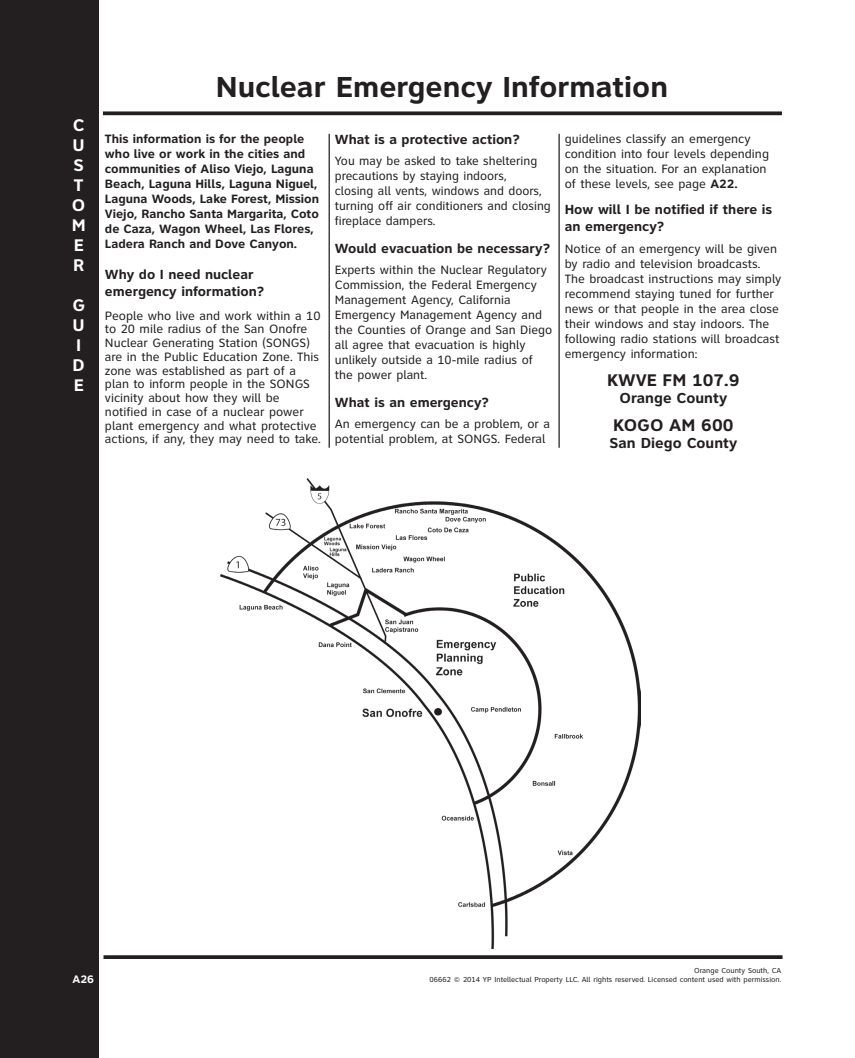
<style>
.page{position:relative;width:855px;height:1058px;background:#fff}
.page>*{position:absolute;margin:0;border:0;box-sizing:border-box;transform-origin:0 0}
.t1{font:700 30px "Clearview ATT";color:#231f20}
.t2{font:700 17.5px "Clearview ATT";color:#231f20}
.t3{font:700 17.5px/20px "Clearview ATT";color:#fff}
.t4{font:700 15px "Clearview ATT";color:#231f20}
.t5{font:700 13.75px/16.5px "Clearview ATT";color:#231f20}
.t6{font:12.5px/15px "Clearview ATT";color:#231f20}
.t7{font:700 12.5px/15px "Clearview ATT";color:#231f20}
.t8{font:700 11.25px "Clearview ATT";color:#fff}
.t9{font:7.5px/9px "Clearview ATT";color:#231f20;text-align:right}
.s1{font-weight:700}
</style>
<div class="page">
<div style="left:0;top:0;width:98px;height:1058px;background:#231f20"></div>
<svg style="left:103px;top:955px;width:680px;height:4px;background:#302d2e"></svg>
<svg style="left:103px;top:111px;width:679px;height:4px;background:#3c3839"></svg>
<hr style="left:559px;top:134px;width:1px;height:314px;background:#231f20">
<hr style="left:329px;top:134px;width:1px;height:314px;background:#231f20">
<img style="left:221px;top:478px;width:419px;height:470px">
<h2 class="t3" style="left:72px;top:116px;width:15px">C<br>U<br>S<br>T<br>O<br>M<br>E<br>R</h2>
<h2 class="t3" style="left:72px;top:296px;width:14px">G<br>U<br>I<br>D<br>E</h2>
<h1 class="t1" style="left:216px;top:72px;width:454px">Nuclear Emergency Information</h1>
<p class="t7" style="left:105px;top:132px;width:216px">This information is for the people who live or work in the cities and communities of Aliso Viejo, Laguna Beach, Laguna Hills, Laguna Niguel, Laguna Woods, Lake Forest, Mission Viejo, Rancho Santa Margarita, Coto de Caza, Wagon Wheel, Las Flores, Ladera Ranch and Dove Canyon.</p>
<p class="t5" style="left:105px;top:267px;width:161px">Why do I need nuclear emergency information?</p>
<p class="t6" style="left:105px;top:309px;width:217px;line-height:13.8px">People who live and work within a 10 to 20 mile radius of the San Onofre Nuclear Generating Station (SONGS) are in the Public Education Zone. This zone was established as part of a plan to inform people in the SONGS vicinity about how they will be notified in case of a nuclear power plant emergency and what protective actions, if any, they may need to take.</p>
<p class="t6" style="left:565px;top:132px;width:206px">guidelines classify an emergency condition into four levels depending on the situation. For an explanation of these levels, see page <span class="s1">A22.</span></p>
<p class="t5" style="left:565px;top:202px;width:209px">How will I be notified if there is an emergency?</p>
<p class="t6" style="left:565px;top:242px;width:218px">Notice of an emergency will be given by radio and television broadcasts.<br>The broadcast instructions may simply recommend staying tuned for further news or that people in the area close their windows and stay indoors. The following radio stations will broadcast emergency information:</p>
<h2 class="t2" style="left:607px;top:371px;width:134px">KWVE FM 107.9</h2>
<p class="t4" style="left:620px;top:390px;width:109px">Orange County</p>
<h2 class="t2" style="left:613px;top:416px;width:122px">KOGO AM 600</h2>
<p class="t4" style="left:609px;top:435px;width:130px">San Diego County</p>
<p class="t5" style="left:335px;top:132px;width:187px">What is a protective action?</p>
<p class="t6" style="left:335px;top:154px;width:218px">You may be asked to take sheltering precautions by staying indoors,<br>closing all vents, windows and doors, turning off air conditioners and closing fireplace dampers.</p>
<p class="t5" style="left:335px;top:241px;width:217px">Would evacuation be necessary?</p>
<p class="t6" style="left:335px;top:263px;width:219px">Experts within the Nuclear Regulatory<br>Commission, the Federal Emergency<br>Management Agency, California<br>Emergency Management Agency and the Counties of Orange and San Diego all agree that evacuation is highly unlikely outside a 10-mile radius of the power plant.</p>
<p class="t5" style="left:335px;top:395px;width:156px">What is an emergency?</p>
<p class="t6" style="left:335px;top:417px;width:217px">An emergency can be a problem, or a potential problem, at SONGS. Federal</p>
<p class="t8" style="left:72px;top:973px;width:23px">A26</p>
<p class="t9" style="left:430px;top:966px;width:353px">Orange County South, CA<br>06662 © 2014 YP Intellectual Property LLC. All rights reserved. Licensed content used with permission.</p>
</div>
